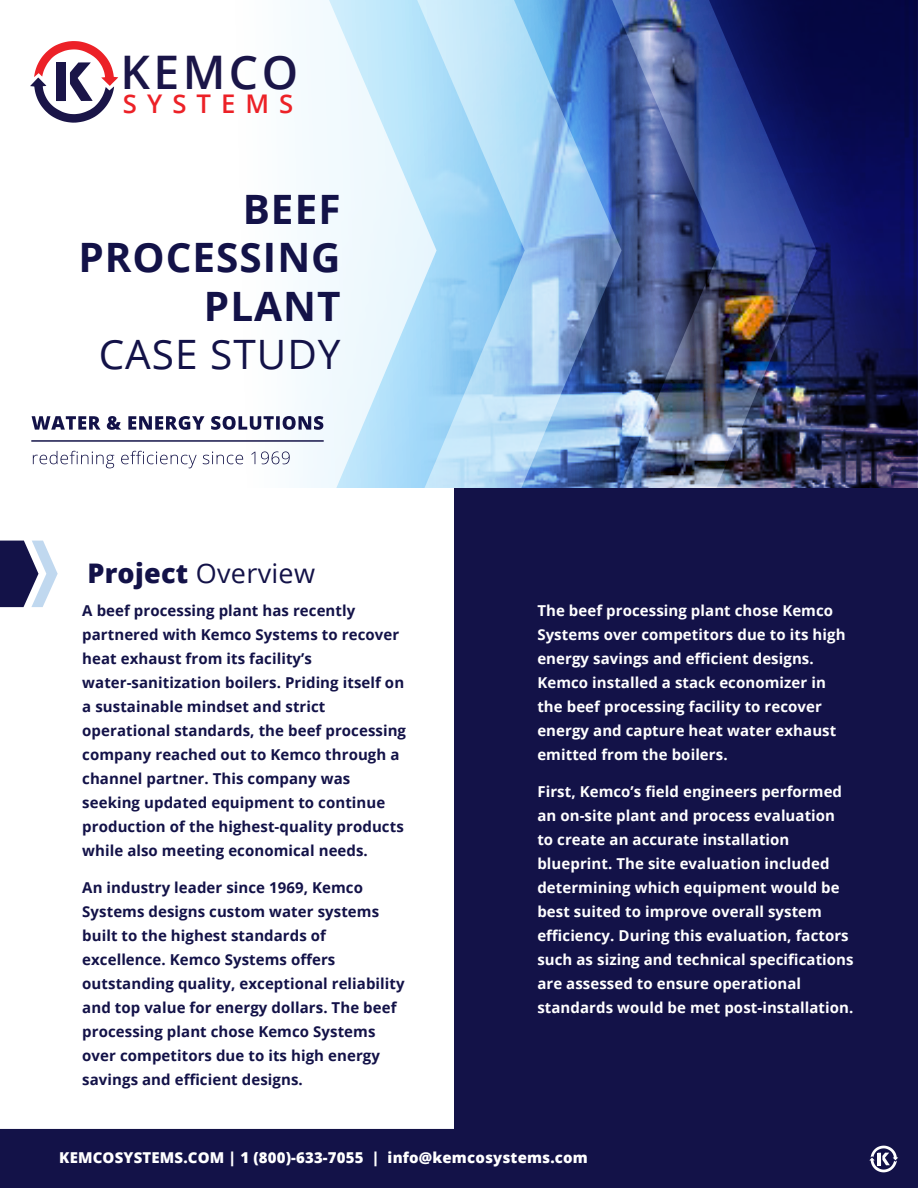
<style>
.page{position:relative;width:918px;height:1188px;background:#fff}
.page>*{position:absolute;margin:0;border:0;box-sizing:border-box;transform-origin:0 0}
.t1{font:600 46.35px "Open Sans";letter-spacing:.075em;color:#1a1548}
.t2{font:700 40.5px/48.6px "Open Sans";letter-spacing:.025em;color:#131248;text-align:right}
.t3{font:40.5px "Open Sans";letter-spacing:.025em;color:#131248}
.t4{font:27px "Open Sans";letter-spacing:.01em;color:#131248}
.t5{font:600 25.65px "Open Sans";letter-spacing:.39em;color:#ec2127}
.t6{font:700 15px/24px "Open Sans";letter-spacing:.005em;color:#131248}
.t7{font:700 15px/24px "Open Sans";letter-spacing:.005em;color:#fff}
.t8{font:800 15px "Open Sans";letter-spacing:.01em;color:#fff}
.s1{font-weight:800}
</style>
<div class="page">
<svg style="left:817px;top:0;width:101px;height:489px"></svg>
<img style="left:622px;top:0;width:195px;height:489px">
<svg style="left:31px;top:0;width:386px;height:488px"></svg>
<svg style="left:417px;top:0;width:205px;height:489px"></svg>
<div style="left:0;top:1129px;width:918px;height:59px;background:#131248"></div>
<svg style="left:32px;top:416px;width:291px;height:14px"></svg>
<svg style="left:33px;top:451px;width:257px;height:17px"></svg>
<hr style="left:31px;top:440px;width:293px;height:2px;background:#151449">
<svg style="left:869px;top:1146px;width:29px;height:26px"></svg>
<svg style="left:30px;top:41px;width:88px;height:82px"></svg>
<div style="left:56px;top:63px;width:10px;height:38px;background:#1a1548"></div>
<div style="left:454px;top:489px;width:464px;height:640px;background:#131248"></div>
<svg style="left:0;top:541px;width:58px;height:66px"></svg>
<h1 class="t1" style="left:121px;top:40px;width:179px">KEMCO</h1>
<h3 class="t5" style="left:123px;top:86px;width:172px">SYSTEMS</h3>
<h2 class="t2" style="left:78px;top:184px;width:264px">BEEF<br>PROCESSING<br>PLANT</h2>
<h2 class="t3" style="left:99px;top:327px;width:243px">CASE STUDY</h2>
<h3 class="t4" style="left:87px;top:554px;width:229px"><span class="s1">Project</span> Overview</h3>
<p class="t6" style="left:82px;top:598px;width:325px">A beef processing plant has recently partnered with Kemco Systems to recover heat exhaust from its facility’s water-sanitization boilers. Priding itself on a sustainable mindset and strict operational standards, the beef processing company reached out to Kemco through a channel partner. This company was seeking updated equipment to continue production of the highest-quality products while also meeting economical needs.</p>
<p class="t6" style="left:82px;top:875px;width:324px">An industry leader since 1969, Kemco Systems designs custom water systems built to the highest standards of excellence. Kemco Systems offers outstanding quality, exceptional reliability and top value for energy dollars. The beef processing plant chose Kemco Systems over competitors due to its high energy savings and efficient designs.</p>
<p class="t7" style="left:537px;top:598px;width:310px">The beef processing plant chose Kemco Systems over competitors due to its high energy savings and efficient designs.<br>Kemco installed a stack economizer in the beef processing facility to recover energy and capture heat water exhaust emitted from the boilers.</p>
<p class="t7" style="left:537px;top:779px;width:318px">First, Kemco’s field engineers performed an on-site plant and process evaluation to create an accurate installation blueprint. The site evaluation included determining which equipment would be best suited to improve overall system efficiency. During this evaluation, factors such as sizing and technical specifications are assessed to ensure operational standards would be met post-installation.</p>
<p class="t8" style="left:59px;top:1146px;width:530px">KEMCOSYSTEMS.COM | 1 (800)-633-7055 | info@kemcosystems.com</p>
</div>
